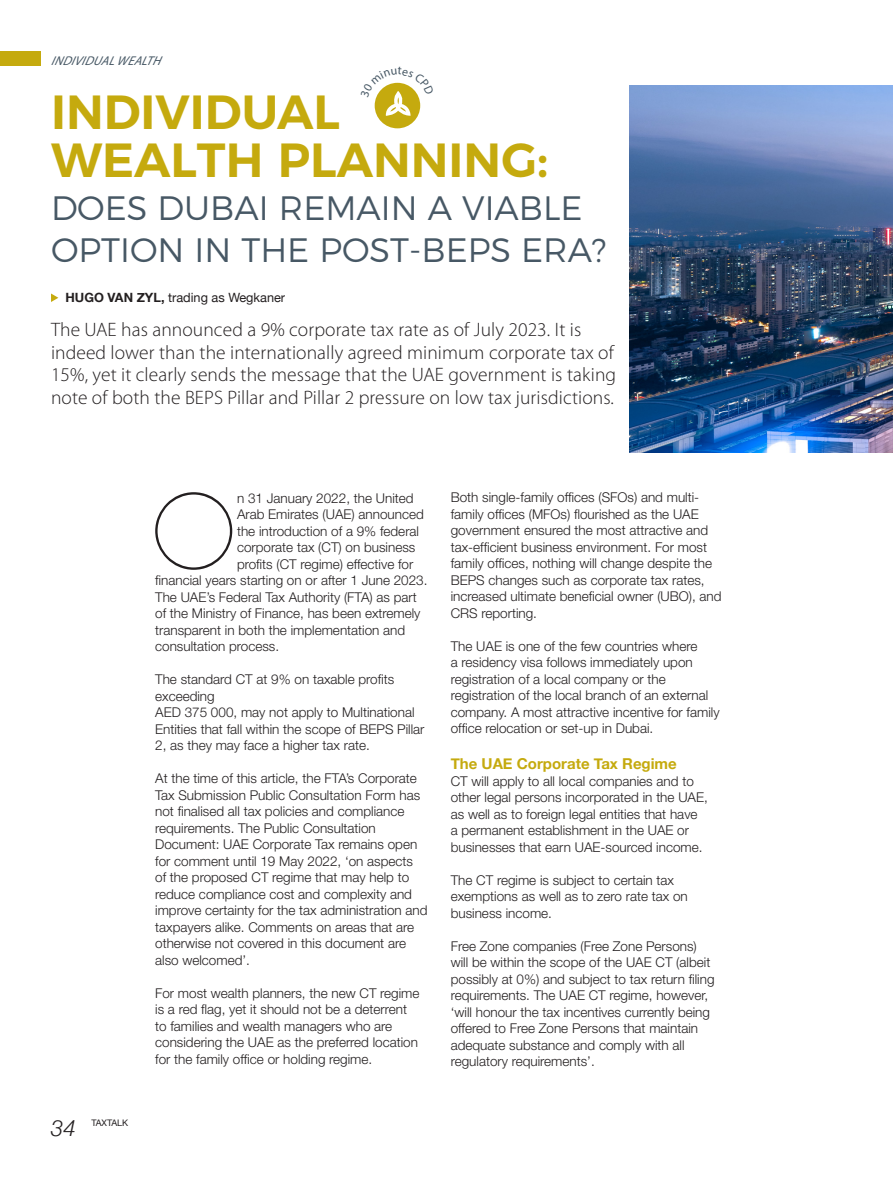
<style>
.page{position:relative;width:893px;height:1178px;background:#fff}
.page>*{position:absolute;margin:0;border:0;box-sizing:border-box;transform-origin:0 0}
.body_text_helvetica{font:107.85px "Code Pro Light";color:#231f20}
.body_text_helvetica-2{font:600 47.85px "Montserrat";color:#c5aa0e}
.body_text_helvetica-3{font:300 33.9px "Montserrat";color:#475865}
.t1{font:italic 300 22.5px "Helvetica Neue";color:#231f20}
.blurb{font:300 19.5px/22.5px "Myriad Pro";letter-spacing:.005em;color:#231f20}
.TT_body{font:700 15px "Helvetica Neue";color:#c5aa0e}
.body_text_helvetica-4{font:300 13.5px/16.5px "Helvetica Neue";color:#231f20}
.t2{font:12.75px "Helvetica Neue";color:#231f20}
.t3{font:italic 12.75px "Myriad Pro";color:#475865}
.t4{font:9px "Helvetica Neue";color:#231f20}
.s1{font-weight:700}
</style>
<div class="page">
<img style="left:629px;top:85px;width:264px;height:367px">
<div style="left:0;top:51px;width:40px;height:15px;background:#c5aa0e"></div>
<svg style="left:51px;top:293px;width:7px;height:9px"></svg>
<div style="left:375px;top:83px;width:45px;height:45px;background:#c5aa0e;border-radius:50%"></div>
<svg style="left:374px;top:82px;width:47px;height:34px"></svg>
<p class="t3" style="left:51px;top:52px;width:115px">INDIVIDUALWEALTH</p>
<p class="body_text_helvetica-2" style="left:51px;top:74px;width:290px">INDIVIDUAL</p>
<p class="body_text_helvetica-2" style="left:51px;top:121px;width:499px">WEALTH PLANNING:</p>
<p class="body_text_helvetica-3" style="left:51px;top:181px;width:533px">DOES DUBAI REMAIN A VIABLE</p>
<p class="body_text_helvetica-3" style="left:51px;top:223px;width:557px">OPTION IN THE POST-BEPS ERA?</p>
<p class="t2" style="left:65px;top:288px;width:221px"><span class="s1">HUGO VAN ZYL,</span> trading as Wegkaner</p>
<p class="blurb" style="left:51px;top:319px;width:567px">The UAE has announced a 9% corporate tax rate as of July 2023. It is indeed lower than the internationally agreed minimum corporate tax of 15%, yet it clearly sends the message that the UAE government is taking note of both the BEPS Pillar and Pillar 2 pressure on low tax jurisdictions.</p>
<h3 class="t1" style="left:51px;top:1110px;width:27px">34</h3>
<p class="t4" style="left:91px;top:1116px;width:38px">TAXTALK</p>
<p class="body_text_helvetica" style="left:151px;top:475px;width:88px">O</p>
<p class="body_text_helvetica-4" style="left:237px;top:489px;width:178px">n 31 January 2022, the United</p>
<p class="body_text_helvetica-4" style="left:237px;top:505px;width:188px">Arab Emirates (UAE) announced</p>
<p class="body_text_helvetica-4" style="left:237px;top:522px;width:184px">the introduction of a 9% federal</p>
<p class="body_text_helvetica-4" style="left:237px;top:538px;width:180px">corporate tax (CT) on business</p>
<p class="body_text_helvetica-4" style="left:237px;top:555px;width:178px">profits (CT regime) effective for</p>
<p class="body_text_helvetica-4" style="left:155px;top:571px;width:274px">financial years starting on or after 1 June 2023.</p>
<p class="body_text_helvetica-4" style="left:155px;top:588px;width:263px">The UAE’s Federal Tax Authority (FTA) as part</p>
<p class="body_text_helvetica-4" style="left:155px;top:604px;width:267px">of the Ministry of Finance, has been extremely</p>
<p class="body_text_helvetica-4" style="left:155px;top:621px;width:252px">transparent in both the implementation and</p>
<p class="body_text_helvetica-4" style="left:155px;top:637px;width:126px">consultation process.</p>
<p class="body_text_helvetica-4" style="left:155px;top:670px;width:271px">The standard CT at 9% on taxable profits exceeding<br>AED 375 000, may not apply to Multinational Entities that fall within the scope of BEPS Pillar 2, as they may face a higher tax rate.</p>
<p class="body_text_helvetica-4" style="left:155px;top:769px;width:274px">At the time of this article, the FTA’s Corporate Tax Submission Public Consultation Form has not finalised all tax policies and compliance requirements. The Public Consultation Document: UAE Corporate Tax remains open for comment until 19 May 2022, ‘on aspects<br>of the proposed CT regime that may help to reduce compliance cost and complexity and improve certainty for the tax administration and taxpayers alike. Comments on areas that are otherwise not covered in this document are also welcomed’.</p>
<p class="body_text_helvetica-4" style="left:155px;top:984px;width:266px">For most wealth planners, the new CT regime is a red flag, yet it should not be a deterrent to families and wealth managers who are considering the UAE as the preferred location for the family office or holding regime.</p>
<p class="body_text_helvetica-4" style="left:451px;top:488px;width:272px">Both single-family offices (SFOs) and multi&shy;family offices (MFOs) flourished as the UAE government ensured the most attractive and tax-efficient business environment. For most family offices, nothing will change despite the BEPS changes such as corporate tax rates, increased ultimate beneficial owner (UBO), and CRS reporting.</p>
<p class="body_text_helvetica-4" style="left:451px;top:637px;width:270px">The UAE is one of the few countries where<br>a residency visa follows immediately upon registration of a local company or the registration of the local branch of an external company. A most attractive incentive for family office relocation or set-up in Dubai.</p>
<p class="TT_body" style="left:451px;top:752px;width:228px">The UAE Corporate Tax Regime</p>
<p class="body_text_helvetica-4" style="left:451px;top:772px;width:259px">CT will apply to all local companies and to other legal persons incorporated in the UAE, as well as to foreign legal entities that have a permanent establishment in the UAE or businesses that earn UAE-sourced income.</p>
<p class="body_text_helvetica-4" style="left:451px;top:871px;width:239px">The CT regime is subject to certain tax exemptions as well as to zero rate tax on business income.</p>
<p class="body_text_helvetica-4" style="left:451px;top:937px;width:265px">Free Zone companies (Free Zone Persons) will be within the scope of the UAE CT (albeit possibly at 0%) and subject to tax return filing requirements. The UAE CT regime, however, ‘will honour the tax incentives currently being offered to Free Zone Persons that maintain adequate substance and comply with all regulatory requirements’.</p>
</div>
